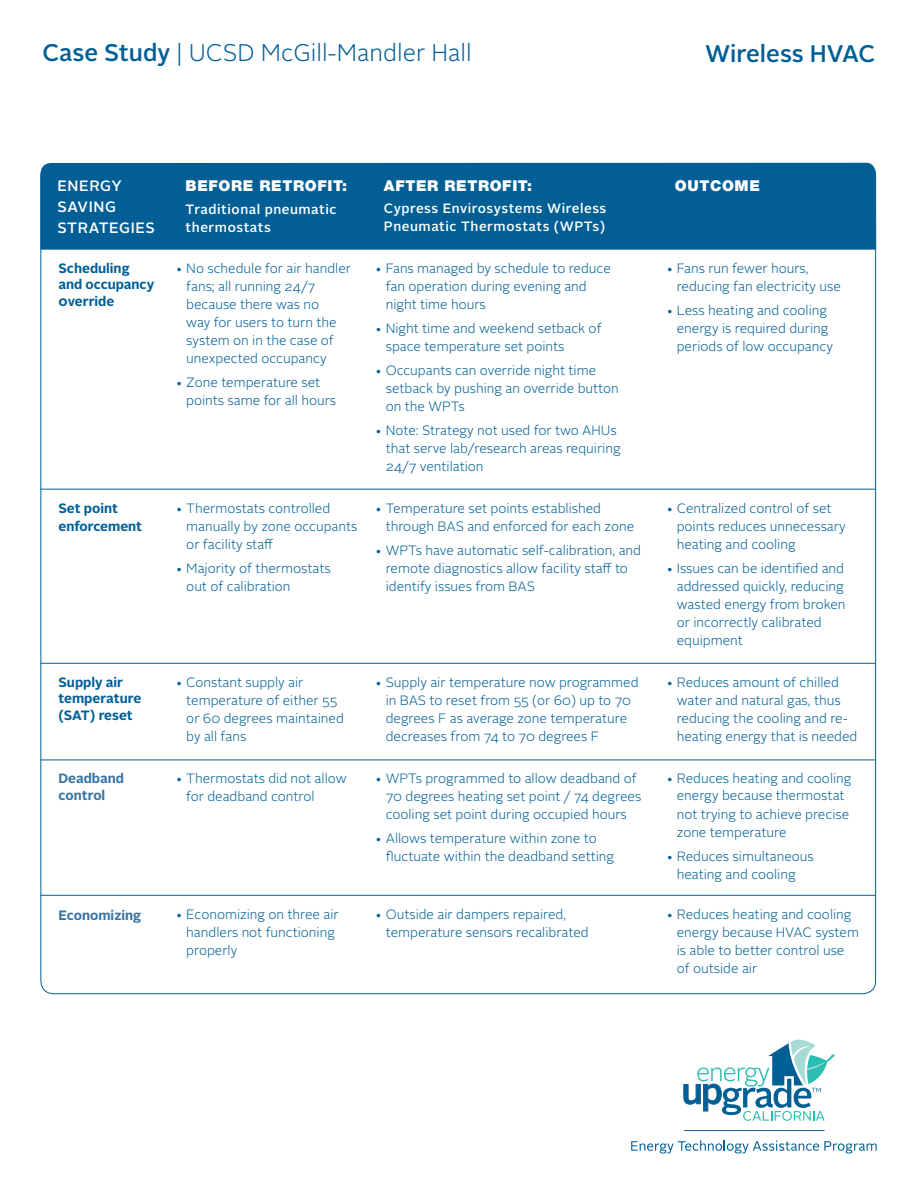
<style>
.page{position:relative;width:918px;height:1188px;background:#fff}
.page>*{position:absolute;margin:0;border:0;box-sizing:border-box;transform-origin:0 0}
.t1{font:300 24px "Alright Sans";color:#015f96}
.t2{font:500 24px "Alright Sans";color:#015f96}
.t3{font:900 15px "Helvetica Neue";letter-spacing:.04em;color:#fff}
.t4{font:500 15px/21px "Alright Sans";letter-spacing:.04em;color:#fff}
.Table_bullets{font:300 13.5px/18px "Alright Sans";color:#015f96}
.t5{font:500 13.5px "Alright Sans";letter-spacing:.04em;color:#fff}
.t6{font:700 13.5px "Alright Sans";color:#015f96}
.t7{font:700 13.5px "Alright Sans";color:#3673a4}
.s1{font-weight:500}
</style>
<div class="page">
<svg style="left:683px;top:1039px;width:152px;height:82px"></svg>
<svg style="left:631px;top:1140px;width:246px;height:14px"></svg>
<hr style="left:684px;top:1130px;width:141px;height:1px;background:#136096">
<div style="left:40px;top:163px;width:836px;height:87px;background:#015f96"></div>
<hr style="left:40px;top:895px;width:835px;height:1px;background:#015f96">
<hr style="left:40px;top:663px;width:835px;height:1px;background:#015f96">
<hr style="left:40px;top:760px;width:835px;height:1px;background:#015f96">
<hr style="left:40px;top:489px;width:835px;height:1px;background:#015f96">
<p class="t1" style="left:43px;top:36px;width:431px"><span class="s1">Case Study</span> | UCSD McGill-Mandler Hall</p>
<p class="t2" style="left:705px;top:37px;width:172px">Wireless HVAC</p>
<p class="t4" style="left:57px;top:175px;width:99px">ENERGY<br>SAVING<br>STRATEGIES</p>
<p class="t3" style="left:186px;top:177px;width:163px">BEFORE RETROFIT:</p>
<p class="t5" style="left:186px;top:199px;width:152px">Traditional pneumatic</p>
<p class="t5" style="left:186px;top:217px;width:87px">thermostats</p>
<p class="t3" style="left:384px;top:176px;width:150px">AFTER RETROFIT:</p>
<p class="t5" style="left:384px;top:199px;width:224px">Cypress Envirosystems Wireless</p>
<p class="t5" style="left:384px;top:217px;width:223px">Pneumatic Thermostats (WPTs)</p>
<p class="t3" style="left:675px;top:177px;width:86px">OUTCOME</p>
<p class="t6" style="left:58px;top:259px;width:73px">Scheduling</p>
<p class="t6" style="left:58px;top:275px;width:97px">and occupancy</p>
<p class="t6" style="left:58px;top:292px;width:57px">0verride</p>
<p class="t6" style="left:58px;top:499px;width:61px">Set point</p>
<p class="t6" style="left:58px;top:516px;width:85px">enforcement</p>
<p class="Table_bullets" style="left:186px;top:259px;width:166px;text-indent:-11px">• No schedule for air handler fans; all running 24/7 because there was no<br>way for users to turn the system on in the case of unexpected occupancy</p>
<p class="Table_bullets" style="left:186px;top:373px;width:151px;text-indent:-11px">• Zone temperature set points same for all hours</p>
<p class="Table_bullets" style="left:186px;top:499px;width:173px;text-indent:-11px">• Thermostats controlled manually by zone occupants or facility staff</p>
<p class="Table_bullets" style="left:186px;top:559px;width:146px;text-indent:-11px">• Majority of thermostats out of calibration</p>
<p class="Table_bullets" style="left:386px;top:259px;width:227px;text-indent:-11px">• Fans managed by schedule to reduce fan operation during evening and night time hours</p>
<p class="Table_bullets" style="left:386px;top:319px;width:217px;text-indent:-11px">• Night time and weekend setback of space temperature set points</p>
<p class="Table_bullets" style="left:386px;top:361px;width:235px;text-indent:-11px">• Occupants can override night time setback by pushing an override button on the WPTs</p>
<p class="Table_bullets" style="left:386px;top:421px;width:236px;text-indent:-11px">• Note: Strategy not used for two AHUs that serve lab/research areas requiring<br>24/7 ventilation</p>
<p class="Table_bullets" style="left:386px;top:499px;width:250px;text-indent:-11px">• Temperature set points established through BAS and enforced for each zone</p>
<p class="Table_bullets" style="left:386px;top:541px;width:257px;text-indent:-11px">• WPTs have automatic self-calibration, and remote diagnostics allow facility staff to identify issues from BAS</p>
<p class="t6" style="left:58px;top:673px;width:66px">Supply air</p>
<p class="t6" style="left:58px;top:689px;width:84px">temperature</p>
<p class="t6" style="left:58px;top:705px;width:76px">(SAT) reset</p>
<p class="t7" style="left:58px;top:769px;width:67px">Deadband</p>
<p class="t7" style="left:58px;top:786px;width:48px">control</p>
<p class="t7" style="left:58px;top:906px;width:84px">Economizing</p>
<p class="Table_bullets" style="left:186px;top:673px;width:159px;text-indent:-11px">• Constant supply air temperature of either 55 or 60 degrees maintained by all fans</p>
<p class="Table_bullets" style="left:186px;top:769px;width:162px;text-indent:-11px">• Thermostats did not allow for deadband control</p>
<p class="Table_bullets" style="left:186px;top:906px;width:154px;text-indent:-11px">• Economizing on three air handlers not functioning properly</p>
<p class="Table_bullets" style="left:386px;top:673px;width:254px;text-indent:-11px">• Supply air temperature now programmed in BAS to reset from 55 (or 60) up to 70 degrees F as average zone temperature decreases from 74 to 70 degrees F</p>
<p class="Table_bullets" style="left:386px;top:769px;width:257px;text-indent:-11px">• WPTs programmed to allow deadband of<br>70 degrees heating set point / 74 degrees cooling set point during occupied hours</p>
<p class="Table_bullets" style="left:386px;top:829px;width:230px;text-indent:-11px">• Allows temperature within zone to fluctuate within the deadband setting</p>
<p class="Table_bullets" style="left:386px;top:906px;width:204px;text-indent:-11px">• Outside air dampers repaired, temperature sensors recalibrated</p>
<p class="Table_bullets" style="left:677px;top:259px;width:166px;text-indent:-11px">• Fans run fewer hours, reducing fan electricity use</p>
<p class="Table_bullets" style="left:677px;top:301px;width:158px;text-indent:-11px">• Less heating and cooling energy is required during periods of low occupancy</p>
<p class="Table_bullets" style="left:677px;top:499px;width:170px;text-indent:-11px">• Centralized control of set points reduces unnecessary heating and cooling</p>
<p class="Table_bullets" style="left:677px;top:559px;width:170px;text-indent:-11px">• Issues can be identified and addressed quickly, reducing wasted energy from broken or incorrectly calibrated equipment</p>
<p class="Table_bullets" style="left:677px;top:673px;width:182px;text-indent:-11px">• Reduces amount of chilled water and natural gas, thus reducing the cooling and re&shy;heating energy that is needed</p>
<p class="Table_bullets" style="left:677px;top:769px;width:176px;text-indent:-11px">• Reduces heating and cooling energy because thermostat not trying to achieve precise zone temperature</p>
<p class="Table_bullets" style="left:666px;top:847px;width:149px;text-align:center">• Reduces simultaneous heating and cooling</p>
<p class="Table_bullets" style="left:677px;top:906px;width:184px;text-indent:-11px">• Reduces heating and cooling energy because HVAC system is able to better control use of outside air</p>
</div>
